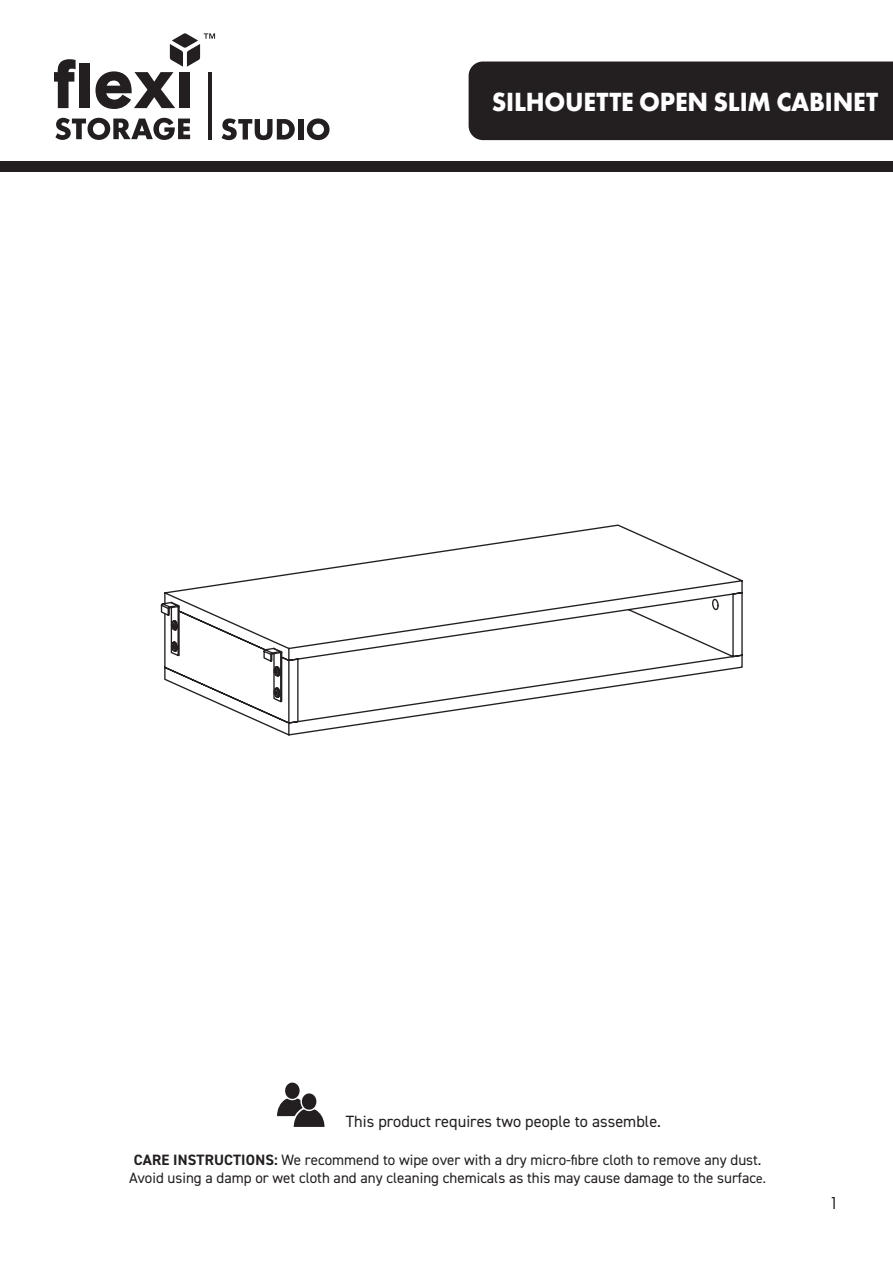
<style>
.page{position:relative;width:893px;height:1263px;background:#fff}
.page>*{position:absolute;margin:0;border:0;box-sizing:border-box;transform-origin:0 0}
.t1{font:700 27.3px "Futura PT";letter-spacing:-.01em;color:#fff;scale:.94 1}
.t2{font:18px "Futura PT";color:#231f20}
.t3{font:16.35px "DIN2014";color:#231f20}
.t4{font:15px/18px "DIN2014";color:#231f20;text-align:center}
.s1{font-weight:700}
.s2{font-size:13.5px}
</style>
<div class="page">
<div style="left:469px;top:62px;width:424px;height:78px;background:#231f20"></div>
<div style="left:0;top:162px;width:893px;height:10px;background:#231f20"></div>
<svg style="left:55px;top:118px;width:135px;height:22px"></svg>
<svg style="left:54px;top:59px;width:22px;height:49px"></svg>
<div style="left:79px;top:63px;width:11px;height:45px;background:#231f20"></div>
<hr style="left:208px;top:72px;width:4px;height:67px;background:#231f20">
<svg style="left:96px;top:33px;width:119px;height:76px"></svg>
<svg style="left:222px;top:118px;width:73px;height:22px"></svg>
<div style="left:298px;top:119px;width:5px;height:21px;background:#231f20"></div>
<svg style="left:307px;top:118px;width:23px;height:22px"></svg>
<svg style="left:164px;top:524px;width:579px;height:212px"></svg>
<svg style="left:160px;top:601px;width:123px;height:102px"></svg>
<svg style="left:277px;top:1082px;width:48px;height:45px"></svg>
<h1 class="t1" style="left:492px;top:84px;width:412px">SILHOUETTE OPEN SLIM CABINET</h1>
<p class="t3" style="left:346px;top:1111px;width:317px">This product requires two people to assemble.</p>
<p class="t4" style="left:129px;top:1151px;width:638px"><span class="s1">CARE INSTRUCTIONS:</span> We recommend to wipe over with a dry micro-fibre cloth to remove any dust.<br>Avoid using a damp or wet cloth and any cleaning chemicals as this may cause damage to the surfac<span class="s2">e.</span></p>
<p class="t2" style="left:829px;top:1192px;width:12px">1</p>
</div>
